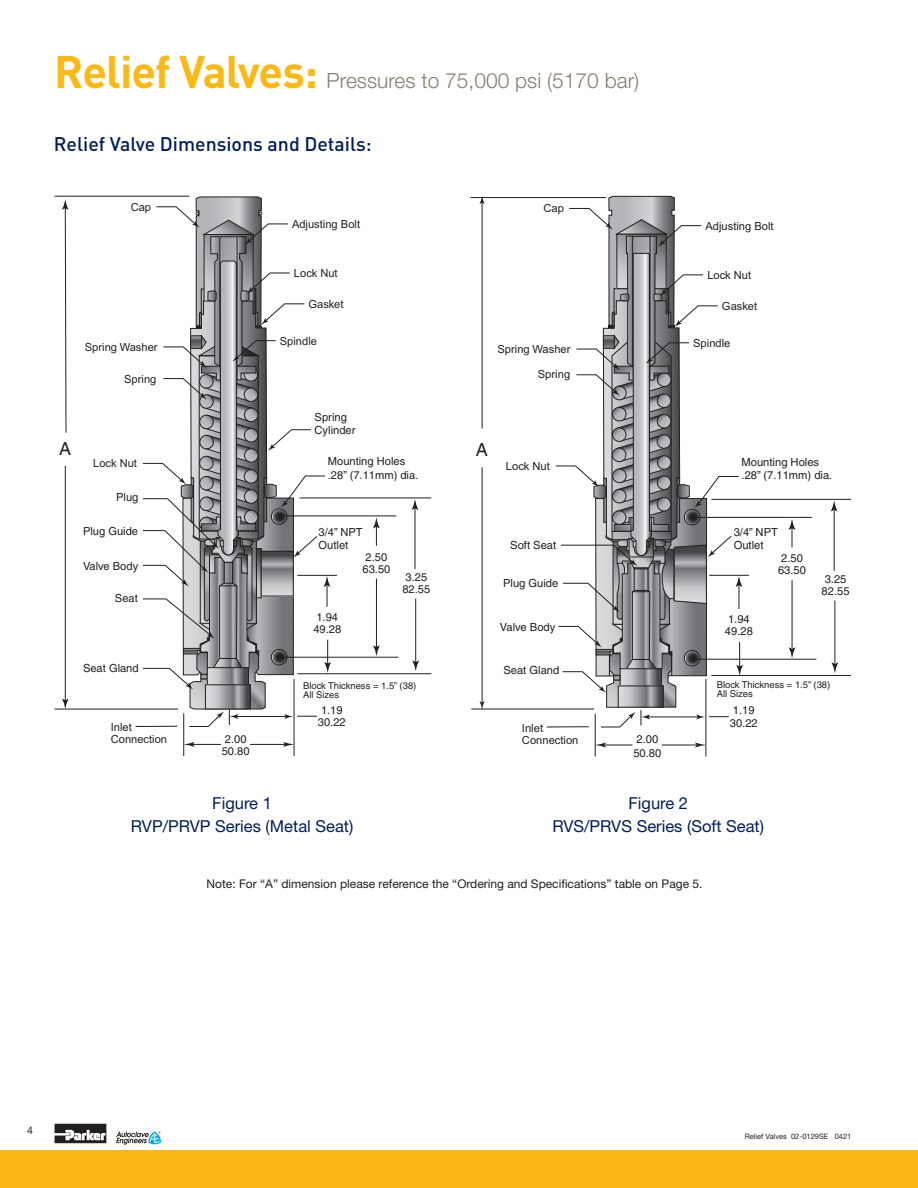
<style>
.page{position:relative;width:918px;height:1188px;background:#fff}
.page>*{position:absolute;margin:0;border:0;box-sizing:border-box;transform-origin:0 0}
.Pressure_Top_Page_GR{font:300 21px "Helvetica Neue LT Std";color:#887d6e}
.Paragraph_Copy{font:500 19.5px "DINOT";color:#001f56}
.t1{font:18px "Helvetica LT";color:#231f20}
.t2{font:16.5px "Helvetica Neue LT Std";color:#001f56}
.t3{font:12px "Helvetica Neue LT Std";color:#231f20}
.t4{font:11.25px/12px "Helvetica LT";color:#231f20}
.t5{font:11.25px/12px "Arial";color:#231f20}
.t6{font:11.25px "Helvetica";color:#231f20}
.t7{font:11.1px/12px "Helvetica LT";color:#231f20}
.t8{font:11.1px/12px "Arial";color:#231f20}
.t9{font:11.1px "Helvetica";color:#231f20}
.t10{font:10.5px "Helvetica Neue LT Std";color:#231f20}
.t11{font:9.45px/9.4px "Helvetica";color:#231f20}
.t12{font:7.5px "Helvetica Neue LT Std";color:#231f20}
.s1{font-family:"DINOT";font-weight:700;font-size:45px;color:#fcb814}
</style>
<div class="page">
<div style="left:0;top:1150px;width:918px;height:38px;background:#fcb814"></div>
<svg style="left:55px;top:1124px;width:51px;height:19px"></svg>
<svg style="left:116px;top:1132px;width:45px;height:13px"></svg>
<hr style="left:54px;top:196px;width:135px;height:1px;background:#231f20">
<hr style="left:54px;top:709px;width:124px;height:1px;background:#231f20">
<hr style="left:65px;top:466px;width:1px;height:235px;background:#231f20">
<svg style="left:62px;top:699px;width:6px;height:10px"></svg>
<svg style="left:62px;top:199px;width:6px;height:234px"></svg>
<hr style="left:183px;top:713px;width:1px;height:43px;background:#231f20">
<hr style="left:294px;top:679px;width:1px;height:77px;background:#231f20">
<hr style="left:250px;top:744px;width:36px;height:1px;background:#231f20">
<svg style="left:283px;top:742px;width:11px;height:5px"></svg>
<svg style="left:184px;top:742px;width:37px;height:5px"></svg>
<hr style="left:297px;top:673px;width:134px;height:1px;background:#231f20">
<hr style="left:280px;top:515px;width:116px;height:1px;background:#231f20">
<hr style="left:415px;top:507px;width:1px;height:62px;background:#231f20">
<svg style="left:412px;top:499px;width:6px;height:11px"></svg>
<hr style="left:297px;top:575px;width:40px;height:1px;background:#231f20">
<hr style="left:300px;top:498px;width:131px;height:1px;background:#231f20">
<hr style="left:415px;top:599px;width:1px;height:64px;background:#231f20">
<svg style="left:412px;top:660px;width:7px;height:11px"></svg>
<hr style="left:283px;top:657px;width:115px;height:1px;background:#231f20">
<svg style="left:373px;top:518px;width:7px;height:28px"></svg>
<hr style="left:376px;top:579px;width:1px;height:69px;background:#231f20">
<svg style="left:373px;top:645px;width:7px;height:11px"></svg>
<svg style="left:135px;top:197px;width:196px;height:530px"></svg>
<hr style="left:471px;top:197px;width:135px;height:1px;background:#231f20">
<hr style="left:471px;top:709px;width:123px;height:1px;background:#231f20">
<hr style="left:482px;top:467px;width:1px;height:236px;background:#231f20">
<hr style="left:482px;top:202px;width:1px;height:226px;background:#231f20">
<svg style="left:480px;top:701px;width:5px;height:8px"></svg>
<svg style="left:480px;top:196px;width:5px;height:8px"></svg>
<hr style="left:595px;top:714px;width:1px;height:43px;background:#231f20">
<hr style="left:705px;top:679px;width:1px;height:78px;background:#231f20">
<hr style="left:662px;top:745px;width:36px;height:1px;background:#231f20">
<svg style="left:695px;top:742px;width:11px;height:6px"></svg>
<svg style="left:595px;top:742px;width:37px;height:6px"></svg>
<hr style="left:692px;top:517px;width:120px;height:1px;background:#231f20">
<hr style="left:834px;top:509px;width:1px;height:62px;background:#231f20">
<svg style="left:831px;top:501px;width:6px;height:11px"></svg>
<hr style="left:709px;top:575px;width:40px;height:1px;background:#231f20">
<hr style="left:711px;top:499px;width:140px;height:1px;background:#231f20">
<hr style="left:711px;top:675px;width:140px;height:1px;background:#231f20">
<hr style="left:834px;top:600px;width:1px;height:65px;background:#231f20">
<svg style="left:832px;top:662px;width:6px;height:11px"></svg>
<hr style="left:695px;top:659px;width:121px;height:1px;background:#231f20">
<svg style="left:789px;top:519px;width:6px;height:28px"></svg>
<hr style="left:792px;top:580px;width:1px;height:70px;background:#231f20">
<svg style="left:789px;top:647px;width:6px;height:11px"></svg>
<svg style="left:546px;top:196px;width:197px;height:532px"></svg>
<p class="Pressure_Top_Page_GR" style="left:54px;top:68px;width:587px"><span class="s1">Relief Valves:</span> Pressures to 75,000 psi (5170 bar)</p>
<p class="Paragraph_Copy" style="left:54px;top:131px;width:319px">Relief Valve Dimensions and Details:</p>
<p class="t8" style="left:131px;top:201px;width:22px">Cap</p>
<p class="t5" style="left:544px;top:203px;width:22px">Cap</p>
<p class="t8" style="left:85px;top:341px;width:74px">Spring Washer</p>
<p class="t8" style="left:124px;top:373px;width:34px">Spring</p>
<p class="t8" style="left:292px;top:219px;width:70px">Adjusting Bolt</p>
<p class="t8" style="left:294px;top:268px;width:45px">Lock Nut</p>
<p class="t8" style="left:309px;top:298px;width:37px">Gasket</p>
<p class="t8" style="left:280px;top:335px;width:39px">Spindle</p>
<p class="t5" style="left:497px;top:343px;width:75px">Spring Washer</p>
<p class="t5" style="left:538px;top:369px;width:34px">Spring</p>
<p class="t5" style="left:705px;top:220px;width:70px">Adjusting Bolt</p>
<p class="t5" style="left:707px;top:269px;width:45px">Lock Nut</p>
<p class="t5" style="left:722px;top:300px;width:37px">Gasket</p>
<p class="t5" style="left:693px;top:337px;width:39px">Spindle</p>
<p class="t7" style="left:315px;top:410px;width:42px;line-height:13.4px">Spring<br>Cylinder</p>
<p class="t1" style="left:59px;top:438px;width:13px">A</p>
<p class="t8" style="left:93px;top:458px;width:45px">Lock Nut</p>
<p class="t7" style="left:328px;top:455px;width:92px;line-height:13.4px">Mounting Holes .28” (7.11mm) dia.</p>
<p class="t1" style="left:476px;top:439px;width:14px">A</p>
<p class="t5" style="left:506px;top:460px;width:45px">Lock Nut</p>
<p class="t4" style="left:742px;top:455px;width:92px;line-height:13.4px">Mounting Holes .28” (7.11mm) dia.</p>
<p class="t7" style="left:116px;top:491px;width:24px">Plug</p>
<p class="t9" style="left:83px;top:524px;width:57px">Plug Guide</p>
<p class="t9" style="left:83px;top:559px;width:57px">Valve Body</p>
<p class="t7" style="left:115px;top:592px;width:24px">Seat</p>
<p class="t7" style="left:319px;top:525px;width:46px;line-height:13.4px">3/4” NPT<br>Outlet</p>
<p class="t7" style="left:363px;top:551px;width:29px">2.50<br>63.50</p>
<p class="t7" style="left:402px;top:571px;width:29px">3.25<br>82.55</p>
<p class="t4" style="left:510px;top:539px;width:47px">Soft Seat</p>
<p class="t6" style="left:503px;top:577px;width:57px">Plug Guide</p>
<p class="t4" style="left:734px;top:525px;width:46px;line-height:13.4px">3/4” NPT<br>Outlet</p>
<p class="t4" style="left:778px;top:552px;width:29px">2.50<br>63.50</p>
<p class="t4" style="left:822px;top:573px;width:29px">3.25<br>82.55</p>
<p class="t9" style="left:83px;top:662px;width:57px">Seat Gland</p>
<p class="t7" style="left:313px;top:611px;width:29px">1.94<br>49.28</p>
<p class="t6" style="left:500px;top:620px;width:57px">Valve Body</p>
<p class="t6" style="left:503px;top:664px;width:57px">Seat Gland</p>
<p class="t4" style="left:725px;top:613px;width:29px">1.94<br>49.28</p>
<p class="t11" style="left:303px;top:681px;width:115px">Block Thickness = 1.5” (38)<br>All Sizes</p>
<p class="t11" style="left:717px;top:680px;width:115px">Block Thickness = 1.5” (38)<br>All Sizes</p>
<p class="t8" style="left:111px;top:721px;width:58px">Inlet<br>Connection</p>
<p class="t7" style="left:222px;top:733px;width:29px">2.00<br>50.80</p>
<p class="t7" style="left:318px;top:704px;width:29px">1.19<br>30.22</p>
<p class="t5" style="left:522px;top:722px;width:58px">Inlet<br>Connection</p>
<p class="t4" style="left:633px;top:733px;width:29px;line-height:13.4px">2.00<br>50.80</p>
<p class="t4" style="left:730px;top:705px;width:29px">1.19<br>30.22</p>
<p class="t2" style="left:212px;top:794px;width:61px">Figure 1</p>
<p class="t2" style="left:131px;top:816px;width:224px">RVP/PRVP Series (Metal Seat)</p>
<p class="t2" style="left:628px;top:794px;width:61px">Figure 2</p>
<p class="t2" style="left:552px;top:816px;width:213px">RVS/PRVS Series (Soft Seat)</p>
<p class="t3" style="left:207px;top:877px;width:497px">Note: For “A” dimension please reference the “Ordering and Specifications” table on Page 5.</p>
<p class="t10" style="left:27px;top:1124px;width:7px">4</p>
<p class="t12" style="left:745px;top:1132px;width:108px">Relief Valves 02-0129SE 0421</p>
</div>
